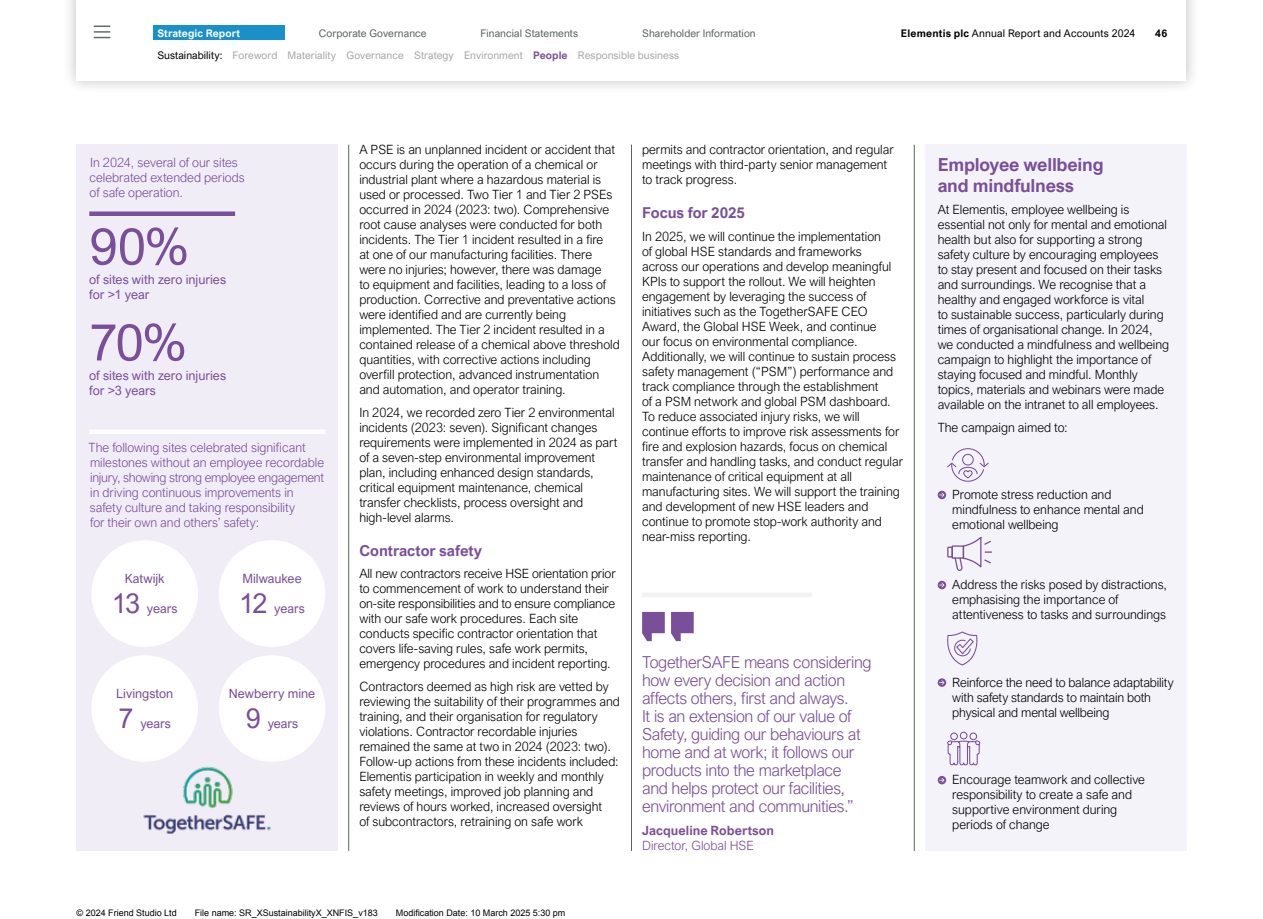
<style>
.page{position:relative;width:1263px;height:919px;background:#fff}
.page>*{position:absolute;margin:0;border:0;box-sizing:border-box;transform-origin:0 0}
.t1{font:51px "Arial Nova";color:#7a4f9a}
.t2{font:700 18px/21px "Arial Nova";letter-spacing:-.015em;color:#7a4f9a}
.t3{font:300 16.5px/18px "Arial Nova";letter-spacing:-.025em;color:#7a4f9a}
.t4{font:700 15px "Arial Nova";letter-spacing:-.005em;color:#7a4f9a}
.t5{font:300 12.75px/15px "Arial Nova";letter-spacing:-.005em;color:#000}
.t6{font:300 12.75px/15px "Arial Nova";letter-spacing:-.005em;color:#7a4f9a}
.t7{font:12.75px/15px "Arial Nova";color:#7a4f9a}
.t8{font:700 12.75px "Arial Nova";color:#7a4f9a}
.t9{font:10.5px "Arial Nova";letter-spacing:.005em;color:#a9a9a9}
.t10{font:10.5px "Arial Nova";letter-spacing:.005em;color:#5a6564}
.t11{font:10.5px "Arial Nova";letter-spacing:.015em;color:#000}
.t12{font:700 10.5px "Arial Nova";letter-spacing:.01em;color:#fff}
.t13{font:700 10.5px "Arial Nova";color:#000}
.t14{font:9px "Arial";color:#000}
.s1{font-weight:700}
.s2{color:#000}
.s3{font-weight:700;color:#7a4f9a}
.s4{font-size:27px}
</style>
<div class="page">
<hr style="left:631px;top:145px;width:1px;height:705px;background:#5a6564">
<hr style="left:348px;top:145px;width:1px;height:705px;background:#5a6564">
<div style="left:925px;top:145px;width:261px;height:705px;background:#f5f3fa"></div>
<svg style="left:947px;top:448px;width:42px;height:34px"></svg>
<svg style="left:938px;top:490px;width:8px;height:9px"></svg>
<svg style="left:939px;top:492px;width:5px;height:5px"></svg>
<svg style="left:947px;top:537px;width:45px;height:34px"></svg>
<svg style="left:938px;top:580px;width:8px;height:9px"></svg>
<svg style="left:939px;top:582px;width:5px;height:5px"></svg>
<svg style="left:947px;top:631px;width:31px;height:34px"></svg>
<svg style="left:938px;top:678px;width:8px;height:8px"></svg>
<svg style="left:939px;top:680px;width:5px;height:4px"></svg>
<svg style="left:947px;top:731px;width:34px;height:34px"></svg>
<svg style="left:938px;top:775px;width:8px;height:9px"></svg>
<svg style="left:939px;top:777px;width:5px;height:5px"></svg>
<hr style="left:914px;top:145px;width:1px;height:705px;background:#5a6564">
<div style="left:77px;top:145px;width:261px;height:705px;background:#f1edf7"></div>
<div style="left:89px;top:211px;width:146px;height:5px;background:#7a4f9a"></div>
<div style="left:91px;top:540px;width:107px;height:107px;background:#fff;border-radius:50%"></div>
<div style="left:219px;top:540px;width:106px;height:107px;background:#fff;border-radius:50%"></div>
<div style="left:219px;top:655px;width:106px;height:106px;background:#fff;border-radius:50%"></div>
<div style="left:91px;top:655px;width:107px;height:106px;background:#fff;border-radius:50%"></div>
<img style="left:141px;top:761px;width:132px;height:73px">
<div style="left:89px;top:429px;width:236px;height:5px;background:#fff"></div>
<svg style="left:671px;top:612px;width:23px;height:29px"></svg>
<svg style="left:642px;top:612px;width:23px;height:29px"></svg>
<div style="left:642px;top:592px;width:170px;height:5px;background:#f3f2f3"></div>
<div style="left:63px;top:0;width:1137px;height:95px;background:#000;opacity:.25"></div>
<div style="left:77px;top:0;width:1109px;height:81px;background:#fff"></div>
<div style="left:153px;top:26px;width:132px;height:14px;background:#1990c8"></div>
<svg style="left:94px;top:26px;width:16px;height:12px"></svg>
<p class="t12" style="left:157px;top:28px;width:84px">Strategic Report</p>
<p class="t10" style="left:319px;top:28px;width:109px">Corporate Governance</p>
<p class="t10" style="left:480px;top:28px;width:99px">Financial Statements</p>
<p class="t10" style="left:642px;top:28px;width:115px">Shareholder Information</p>
<p class="t11" style="left:901px;top:28px;width:236px"><span class="s1">Elementis plc</span> Annual Report and Accounts 2024</p>
<p class="t9" style="left:157px;top:49px;width:523px"><span class="s2">Sustainability:</span> Foreword Materiality Governance Strategy Environment <span class="s3">People</span> Responsible business</p>
<p class="t13" style="left:1155px;top:28px;width:14px">46</p>
<p class="t6" style="left:90px;top:155px;width:157px">In 2024, several of our sites celebrated extended periods of safe operation.</p>
<h1 class="t1" style="left:89px;top:217px;width:101px">90%</h1>
<p class="t7" style="left:89px;top:272px;width:138px">of sites with zero injuries for &gt;1 year</p>
<h1 class="t1" style="left:89px;top:313px;width:98px">70%</h1>
<p class="t7" style="left:89px;top:368px;width:138px">of sites with zero injuries for &gt;3 years</p>
<p class="t6" style="left:89px;top:439px;width:237px">The following sites celebrated significant milestones without an employee recordable injury, showing strong employee engagement in driving continuous improvements in safety culture and taking responsibility<br>for their own and others’ safety:</p>
<p class="t7" style="left:125px;top:571px;width:41px">Katwijk</p>
<p class="t7" style="left:112px;top:601px;width:67px"><span class="s4">13</span> years</p>
<p class="t7" style="left:116px;top:686px;width:59px">Livingston</p>
<p class="t7" style="left:118px;top:716px;width:54px"><span class="s4">7</span> years</p>
<p class="t7" style="left:242px;top:571px;width:61px">Milwaukee</p>
<p class="t7" style="left:239px;top:601px;width:67px"><span class="s4">12</span> years</p>
<p class="t7" style="left:229px;top:686px;width:88px">Newberry mine</p>
<p class="t7" style="left:246px;top:716px;width:54px"><span class="s4">9</span> years</p>
<p class="t5" style="left:359px;top:142px;width:262px">A PSE is an unplanned incident or accident that occurs during the operation of a chemical or industrial plant where a hazardous material is used or processed. Two Tier 1 and Tier 2 PSEs occurred in 2024 (2023: two). Comprehensive root cause analyses were conducted for both incidents. The Tier 1 incident resulted in a fire<br>at one of our manufacturing facilities. There were no injuries; however, there was damage<br>to equipment and facilities, leading to a loss of production. Corrective and preventative actions were identified and are currently being implemented. The Tier 2 incident resulted in a contained release of a chemical above threshold quantities, with corrective actions including overfill protection, advanced instrumentation and automation, and operator training.</p>
<p class="t5" style="left:359px;top:404px;width:260px">In 2024, we recorded zero Tier 2 environmental incidents (2023: seven). Significant changes requirements were implemented in 2024 as part of a seven-step environmental improvement plan, including enhanced design standards, critical equipment maintenance, chemical transfer checklists, process oversight and high-level alarms.</p>
<p class="t4" style="left:359px;top:541px;width:124px">Contractor safety</p>
<p class="t5" style="left:359px;top:566px;width:258px">All new contractors receive HSE orientation prior to commencement of work to understand their on-site responsibilities and to ensure compliance with our safe work procedures. Each site conducts specific contractor orientation that covers life-saving rules, safe work permits, emergency procedures and incident reporting.</p>
<p class="t5" style="left:359px;top:678px;width:262px">Contractors deemed as high risk are vetted by reviewing the suitability of their programmes and training, and their organisation for regulatory violations. Contractor recordable injuries remained the same at two in 2024 (2023: two).<br>Follow-up actions from these incidents included:<br>Elementis participation in weekly and monthly safety meetings, improved job planning and reviews of hours worked, increased oversight<br>of subcontractors, retraining on safe work</p>
<p class="t14" style="left:77px;top:906px;width:102px">© 2024 Friend Studio Ltd</p>
<p class="t14" style="left:195px;top:906px;width:185px">File name: SR_XSustainabilityX_XNFIS_v183</p>
<p class="t14" style="left:396px;top:906px;width:171px">Modification Date: 10 March 2025 5:30 pm</p>
<p class="t5" style="left:642px;top:142px;width:253px">permits and contractor orientation, and regular meetings with third-party senior management to track progress.</p>
<p class="t4" style="left:642px;top:204px;width:105px">Focus for 2025</p>
<p class="t5" style="left:642px;top:228px;width:262px">In 2025, we will continue the implementation<br>of global HSE standards and frameworks<br>across our operations and develop meaningful KPIs to support the rollout. We will heighten engagement by leveraging the success of initiatives such as the TogetherSAFE CEO Award, the Global HSE Week, and continue<br>our focus on environmental compliance.<br>Additionally, we will continue to sustain process safety management (“PSM”) performance and track compliance through the establishment<br>of a PSM network and global PSM dashboard.<br>To reduce associated injury risks, we will continue efforts to improve risk assessments for fire and explosion hazards, focus on chemical transfer and handling tasks, and conduct regular maintenance of critical equipment at all manufacturing sites. We will support the training and development of new HSE leaders and continue to promote stop-work authority and near-miss reporting.</p>
<p class="t3" style="left:642px;top:652px;width:231px">TogetherSAFE means considering how every decision and action affects others, first and always.<br>It is an extension of our value of<br>Safety, guiding our behaviours at home and at work; it follows our products into the marketplace and helps protect our facilities, environment and communities.”</p>
<p class="t8" style="left:642px;top:823px;width:133px">Jacqueline Robertson</p>
<p class="t6" style="left:642px;top:838px;width:113px">Director, Global HSE</p>
<h2 class="t2" style="left:938px;top:153px;width:168px">Employee wellbeing and mindfulness</h2>
<p class="t5" style="left:938px;top:202px;width:233px">At Elementis, employee wellbeing is essential not only for mental and emotional health but also for supporting a strong safety culture by encouraging employees to stay present and focused on their tasks and surroundings. We recognise that a healthy and engaged workforce is vital<br>to sustainable success, particularly during times of organisational change. In 2024, we conducted a mindfulness and wellbeing campaign to highlight the importance of staying focused and mindful. Monthly topics, materials and webinars were made available on the intranet to all employees.</p>
<p class="t5" style="left:938px;top:419px;width:132px">The campaign aimed to:</p>
<p class="t5" style="left:952px;top:487px;width:193px">Promote stress reduction and mindfulness to enhance mental and emotional wellbeing</p>
<p class="t5" style="left:952px;top:577px;width:216px">Address the risks posed by distractions, emphasising the importance of attentiveness to tasks and surroundings</p>
<p class="t5" style="left:952px;top:674px;width:223px">Reinforce the need to balance adaptability with safety standards to maintain both physical and mental wellbeing</p>
<p class="t5" style="left:952px;top:772px;width:194px">Encourage teamwork and collective responsibility to create a safe and supportive environment during periods of change</p>
</div>
